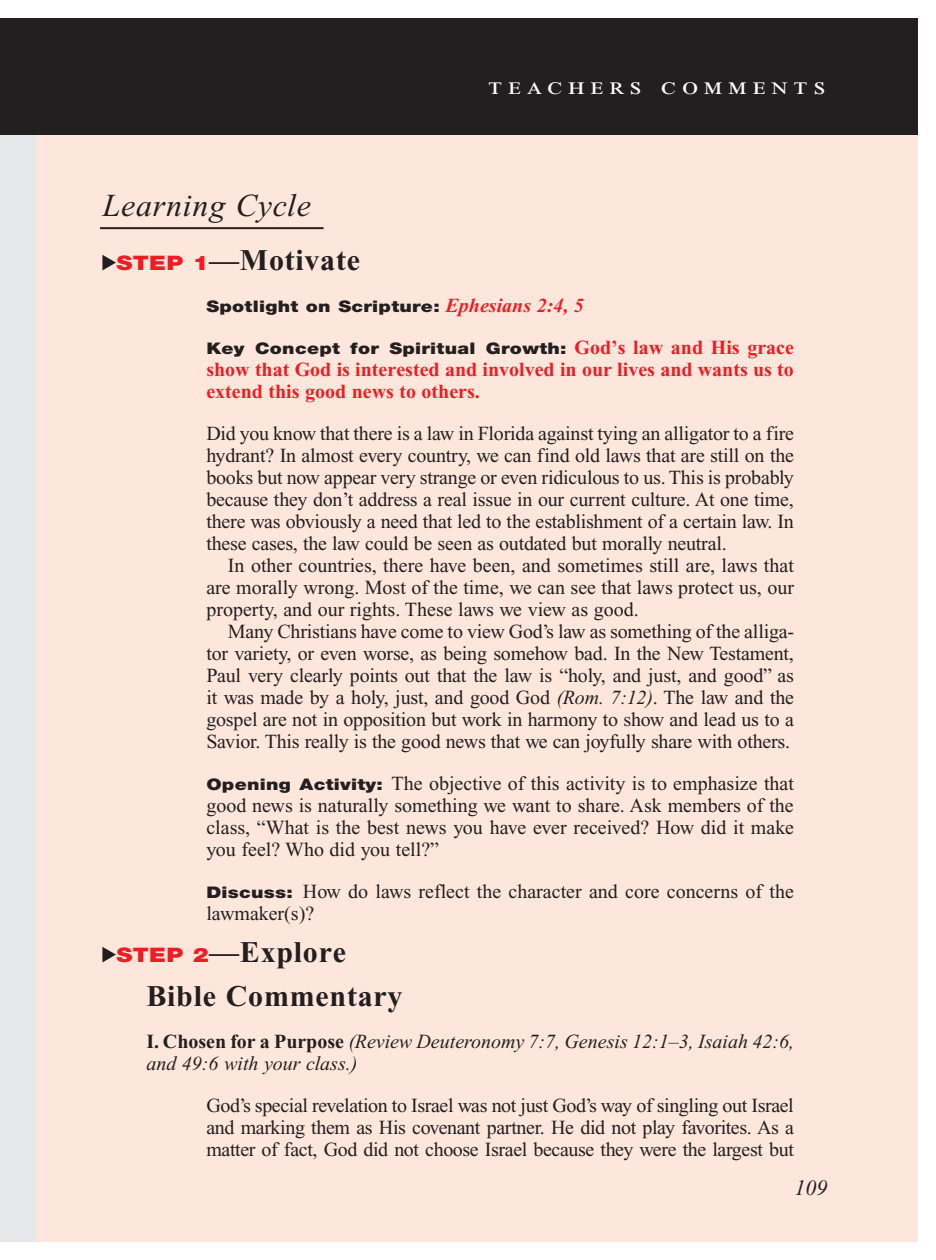
<style>
.page{position:relative;width:936px;height:1260px;background:#fff}
.page>*{position:absolute;margin:0;border:0;box-sizing:border-box;transform-origin:0 0}
.Main_Head_Teachers_C{font:italic 32px "Times New Roman PS Std";letter-spacing:.025em;color:#231f20}
.T_Aim_bodyXindent{font:700 30px "Times New Roman PS Std";letter-spacing:.025em;color:#231f20}
.T_Aim_hang_indent{font:700 30px "Times New Roman PS Std";letter-spacing:.025em;color:#231f20}
.t1{font:24px "Times New Roman PS Std";letter-spacing:.2em;color:#fff;scale:1.2 1}
.PageNumbers{font:italic 22px "Times New Roman PS Std";color:#231f20}
.Objectives_Body_Text{font:20px/22px "Times New Roman PS Std";letter-spacing:-.01em;color:#231f20;text-align:justify}
.Roman_Numeral_Sub_He{font:italic 20px/22px "Times New Roman PS Std";color:#231f20}
.Objectives_Body_Text-2{font:700 20px/22px "Times New Roman PS Std";color:#ee1d23}
.Objectives_Body_Text-3{font:900 16px "Helvetica Neue LT Std";letter-spacing:.015em;color:#231f20;scale:1.2 1}
.s1{font-family:"Helvetica Neue LT Std";font-weight:900;font-size:20px;color:#ee1d23}
.s2{font-family:"Times New Roman PS Std";font-weight:700;font-style:italic;font-size:20px;color:#ee1d23}
.s3{font-family:"Times New Roman PS Std";font-weight:700;font-size:20px;color:#ee1d23}
.s4{font-style:italic}
.s5{font-family:"Helvetica Neue LT Std";font-weight:900;font-size:16px}
.s6{font-weight:700;font-style:normal}
</style>
<div class="page">
<div style="left:36px;top:18px;width:882px;height:122px;background:#231f20"></div>
<div style="left:0;top:18px;width:36px;height:122px;background:#231f20"></div>
<div style="left:36px;top:136px;width:882px;height:1106px;background:#fde7dc"></div>
<div style="left:0;top:136px;width:36px;height:1106px;background:#e6e7e9"></div>
<svg style="left:102px;top:255px;width:14px;height:15px"></svg>
<svg style="left:102px;top:947px;width:14px;height:15px"></svg>
<hr style="left:100px;top:227px;width:224px;height:2px;background:#231f20">
<p class="t1" style="left:488px;top:73px;width:283px">teachers comments</p>
<p class="Main_Head_Teachers_C" style="left:102px;top:188px;width:210px">Learning Cycle</p>
<p class="T_Aim_bodyXindent" style="left:116px;top:244px;width:245px"><span class="s1">STEP 1</span>—Motivate</p>
<p class="Objectives_Body_Text-3" style="left:206px;top:297px;width:316px">Spotlight on Scripture: <span class="s2">Ephesians 2:4, 5</span></p>
<p class="Objectives_Body_Text-3" style="left:206px;top:339px;width:491px">Key Concept for Spiritual Growth: <span class="s3">God’s law and His grace</span></p>
<p class="Objectives_Body_Text-2" style="left:206px;top:359px;width:589px">show that God is interested and involved in our lives and wants us to extend this good news to others.</p>
<p class="Objectives_Body_Text" style="left:206px;top:423px;width:589px">Did you know that there is a law in Florida against tying an alligator to a fire hydrant? In almost every country, we can find old laws that are still on the books but now appear very strange or even ridiculous to us. This is probably because they don’t address a real issue in our current culture. At one time, there was obviously a need that led to the establishment of a certain law. In these cases, the law could be seen as outdated but morally neutral.</p>
<p class="Objectives_Body_Text" style="left:206px;top:555px;width:589px;text-indent:22px">In other countries, there have been, and sometimes still are, laws that are morally wrong. Most of the time, we can see that laws protect us, our property, and our rights. These laws we view as good.</p>
<p class="Objectives_Body_Text" style="left:206px;top:621px;width:589px;text-indent:22px">Many Christians have come to view God’s law as something of the alliga&shy;tor variety, or even worse, as being somehow bad. In the New Testament, Paul very clearly points out that the law is “holy, and just, and good” as it was made by a holy, just, and good God <span class="s4">(Rom. 7:12)</span>. The law and the gospel are not in opposition but work in harmony to show and lead us to a Savior. This really is the good news that we can joyfully share with others.</p>
<p class="Objectives_Body_Text" style="left:206px;top:773px;width:589px"><span class="s5">Opening Activity:</span> The objective of this activity is to emphasize that good news is naturally something we want to share. Ask members of the class, “What is the best news you have ever received? How did it make you feel? Who did you tell?”</p>
<p class="Objectives_Body_Text" style="left:206px;top:881px;width:589px"><span class="s5">Discuss:</span> How do laws reflect the character and core concerns of the lawmaker(s)?</p>
<p class="T_Aim_bodyXindent" style="left:116px;top:936px;width:231px"><span class="s1">STEP 2</span>—Explore</p>
<p class="T_Aim_hang_indent" style="left:146px;top:980px;width:258px">Bible Commentary</p>
<p class="Roman_Numeral_Sub_He" style="left:146px;top:1031px;width:649px"><span class="s6">I. Chosen for a Purpose</span> (Review Deuteronomy 7:7, Genesis 12:1–3, Isaiah 42:6, and 49:6 with your class.)</p>
<p class="Objectives_Body_Text" style="left:206px;top:1095px;width:589px">God’s special revelation to Israel was not just God’s way of singling out Israel and marking them as His covenant partner. He did not play favorites. As a matter of fact, God did not choose Israel because they were the largest but</p>
<p class="PageNumbers" style="left:794px;top:1176px;width:34px">109</p>
</div>
